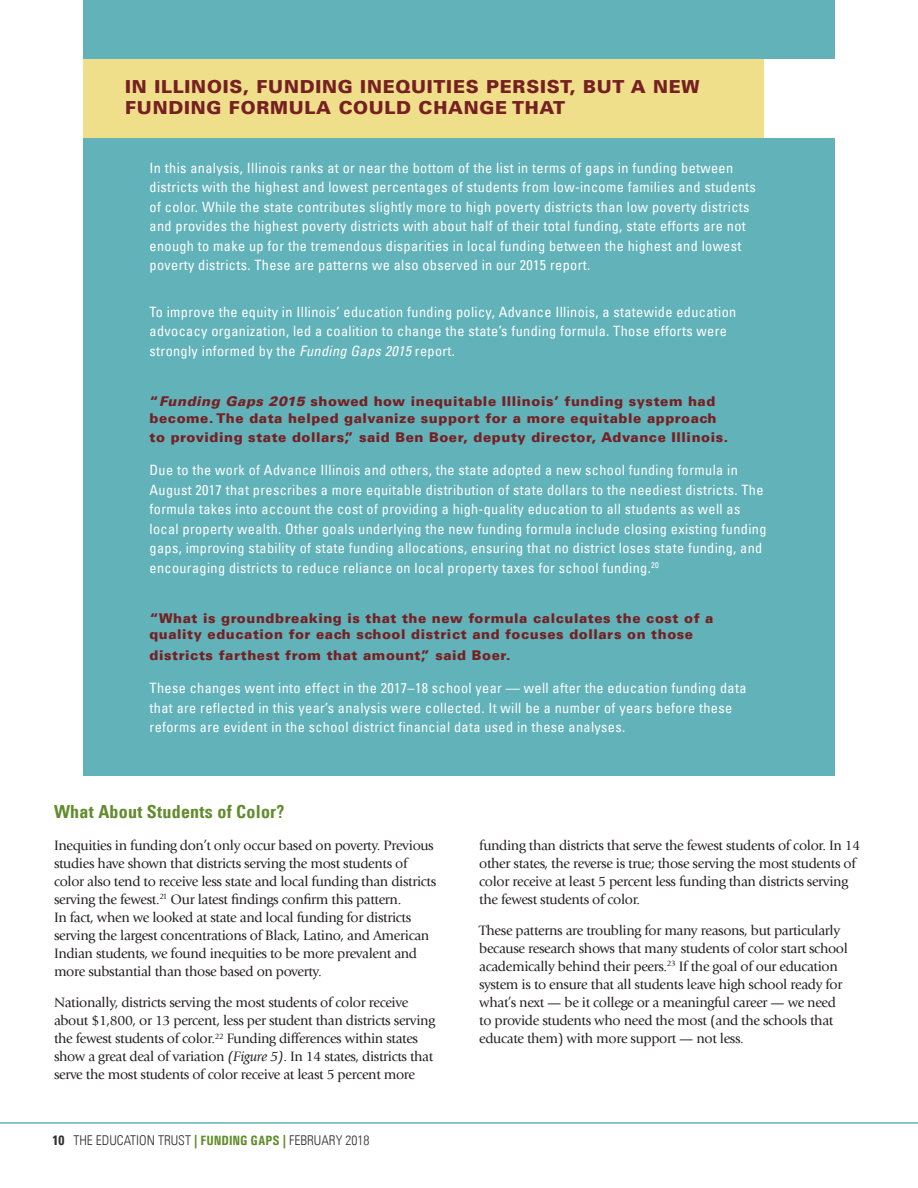
<style>
.page{position:relative;width:918px;height:1188px;background:#fff}
.page>*{position:absolute;margin:0;border:0;box-sizing:border-box;transform-origin:0 0}
.Sidebar_HEAD{font:900 18px/21px "Univers LT";letter-spacing:.04em;color:#762023}
.BODY_HEADER{font:700 condensed 18px "Univers LT";letter-spacing:.015em;color:#628c2d}
.BODY_TEXT_kl{font:14.25px/18px "Giovanni";letter-spacing:-.025em;color:#231f20}
.Side_Bar_Text{font:condensed 14.25px/19.5px "Univers LT";letter-spacing:.025em;color:#fff}
.Sidebar_HEAD-2{font:condensed 14.25px/19.5px "Univers LT";letter-spacing:.025em;color:#fff}
.Sidebar_HEAD-3{font:900 13.5px/16.5px "Univers LT";letter-spacing:.04em;color:#762023}
.t1{font:300 condensed 13.5px "Univers LT";color:#312f30}
.s1{font-style:italic}
.s2{font-weight:700}
.s3{font-weight:700;color:#628c2d}
.s4{font-family:"Univers";font-weight:700;color:#628c2d}
</style>
<div class="page">
<hr style="left:0;top:1122px;width:918px;height:2px;background:#61b2b9">
<div style="left:83px;top:0;width:752px;height:776px;background:#61b2b9"></div>
<div style="left:83px;top:59px;width:682px;height:79px;background:#f0df8a"></div>
<div style="left:765px;top:59px;width:70px;height:79px;background:#fff"></div>
<p class="Sidebar_HEAD" style="left:125px;top:76px;width:576px">IN ILLINOIS, FUNDING INEQUITIES PERSIST, BUT A NEW<br>FUNDING FORMULA COULD CHANGE THAT</p>
<p class="Side_Bar_Text" style="left:150px;top:158px;width:608px">In this analysis, Illinois ranks at or near the bottom of the list in terms of gaps in funding between districts with the highest and lowest percentages of students from low-income families and students of color. While the state contributes slightly more to high poverty districts than low poverty districts and provides the highest poverty districts with about half of their total funding, state efforts are not enough to make up for the tremendous disparities in local funding between the highest and lowest poverty districts. These are patterns we also observed in our 2015 report.</p>
<p class="Side_Bar_Text" style="left:150px;top:302px;width:588px">To improve the equity in Illinois’ education funding policy, Advance Illinois, a statewide education advocacy organization, led a coalition to change the state’s funding formula. Those efforts were strongly informed by the <span class="s1">Funding Gaps 2015</span> report.</p>
<p class="Sidebar_HEAD-3" style="left:150px;top:393px;width:569px">“<span class="s1">Funding Gaps 2015</span> showed how inequitable Illinois’ funding system had become. The data helped galvanize support for a more equitable approach</p>
<p class="Sidebar_HEAD-3" style="left:150px;top:429px;width:580px">to providing state dollars,” said Ben Boer, deputy director, Advance Illinois.</p>
<p class="Sidebar_HEAD-2" style="left:150px;top:460px;width:618px">Due to the work of Advance Illinois and others, the state adopted a new school funding formula in August 2017 that prescribes a more equitable distribution of state dollars to the neediest districts. The formula takes into account the cost of providing a high-quality education to all students as well as local property wealth. Other goals underlying the new funding formula include closing existing funding gaps, improving stability of state funding allocations, ensuring that no district loses state funding, and encouraging districts to reduce reliance on local property taxes for school funding.<sup>20</sup></p>
<p class="Sidebar_HEAD-3" style="left:150px;top:610px;width:565px">“What is groundbreaking is that the new formula calculates the cost of a quality education for each school district and focuses dollars on those</p>
<p class="Sidebar_HEAD-3" style="left:150px;top:647px;width:363px">districts farthest from that amount,” said Boer.</p>
<p class="Side_Bar_Text" style="left:150px;top:678px;width:598px">These changes went into effect in the 2017–18 school year — well after the education funding data that are reflected in this year’s analysis were collected. It will be a number of years before these reforms are evident in the school district financial data used in these analyses.</p>
<p class="BODY_HEADER" style="left:54px;top:801px;width:232px">What About Students of Color?</p>
<p class="BODY_TEXT_kl" style="left:54px;top:836px;width:384px">Inequities in funding don’t only occur based on poverty. Previous studies have shown that districts serving the most students of color also tend to receive less state and local funding than districts serving the fewest.<sup>21</sup> Our latest findings confirm this pattern.<br>In fact, when we looked at state and local funding for districts serving the largest concentrations of Black, Latino, and American Indian students, we found inequities to be more prevalent and more substantial than those based on poverty.</p>
<p class="BODY_TEXT_kl" style="left:54px;top:994px;width:383px">Nationally, districts serving the most students of color receive about $1,800, or 13 percent, less per student than districts serving the fewest students of color.<sup>22</sup> Funding differences within states show a great deal of variation <span class="s1">(Figure 5)</span>. In 14 states, districts that serve the most students of color receive at least 5 percent more</p>
<p class="t1" style="left:52px;top:1132px;width:318px"><span class="s2">10</span> THE EDUCATION TRUST <span class="s3">|</span> <span class="s4">FUNDING GAPS</span> <span class="s3">|</span> FEBRUARY 2018</p>
<p class="BODY_TEXT_kl" style="left:479px;top:836px;width:383px">funding than districts that serve the fewest students of color. In 14 other states, the reverse is true; those serving the most students of color receive at least 5 percent less funding than districts serving the fewest students of color.</p>
<p class="BODY_TEXT_kl" style="left:479px;top:921px;width:370px">These patterns are troubling for many reasons, but particularly because research shows that many students of color start school academically behind their peers.<sup>23</sup> If the goal of our education system is to ensure that all students leave high school ready for what’s next — be it college or a meaningful career — we need to provide students who need the most (and the schools that educate them) with more support — not less.</p>
</div>
